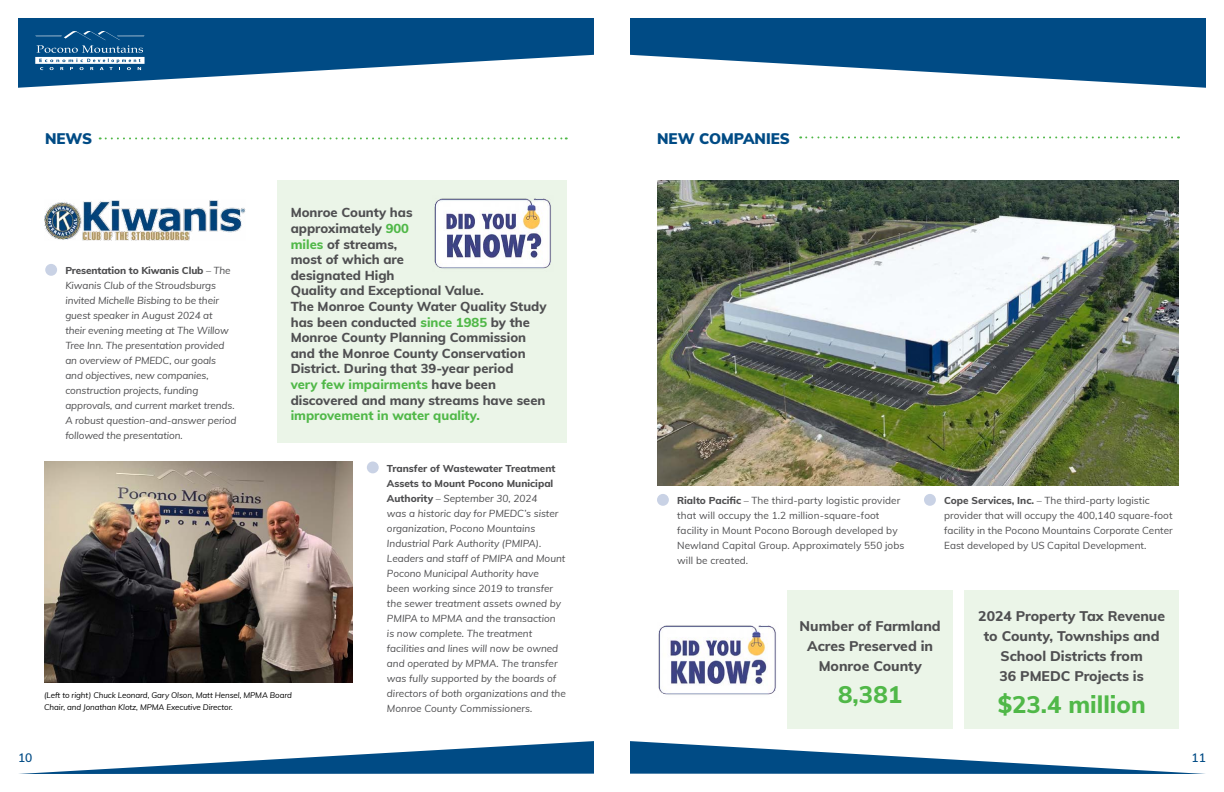
<style>
.page{position:relative;width:1224px;height:792px;background:#fff}
.page>*{position:absolute;margin:0;border:0;box-sizing:border-box;transform-origin:0 0}
.t1{font:800 24px "Muli";color:#50b848}
.t2{font:900 15px "Muli";color:#004b85}
.t3{font:800 14px/20px "Muli";color:#4f4f51;text-align:center}
.t4{font:800 13px/15.6px "Muli";color:#4f4f51}
.t5{font:800 13px "Muli";color:#50b848}
.t6{font:600 12px "Muli";color:#004b85}
.t7{font:italic 10px/15px "Muli";letter-spacing:-.005em;color:#4d4d4f}
.t8{font:10px/15px "Muli";color:#4f4f51}
.t9{font:italic 8px/12px "Muli";letter-spacing:-.01em;color:#000}
.s1{font-weight:800;font-style:normal}
.s2{color:#50b848}
.s3{font-weight:800}
</style>
<div class="page">
<svg style="left:18px;top:18px;width:576px;height:70px;fill:#004b85"></svg>
<svg style="left:630px;top:18px;width:576px;height:70px;fill:#004b85"></svg>
<svg style="left:35px;top:30px;width:110px;height:40px"></svg>
<svg style="left:19px;top:741px;width:575px;height:33px"></svg>
<svg style="left:630px;top:741px;width:575px;height:33px"></svg>
<div style="left:277px;top:180px;width:290px;height:263px;background:#ebf5e8"></div>
<svg style="left:800px;top:136px;width:379px;height:2px"></svg>
<img style="left:44px;top:200px;width:201px;height:40px">
<img style="left:44px;top:461px;width:308px;height:222px">
<img style="left:657px;top:180px;width:522px;height:306px">
<div style="left:788px;top:591px;width:165px;height:138px;background:#ebf5e8"></div>
<div style="left:964px;top:591px;width:215px;height:138px;background:#ebf5e8"></div>
<svg style="left:100px;top:137px;width:467px;height:2px"></svg>
<div style="left:45px;top:264px;width:12px;height:12px;background:#c9d2e5;border-radius:50%"></div>
<div style="left:367px;top:461px;width:12px;height:12px;background:#c9d2e5;border-radius:50%"></div>
<div style="left:657px;top:494px;width:12px;height:12px;background:#c9d2e5;border-radius:50%"></div>
<div style="left:924px;top:494px;width:12px;height:12px;background:#c9d2e5;border-radius:50%"></div>
<img style="left:434px;top:198px;width:117px;height:71px">
<img style="left:658px;top:625px;width:118px;height:70px">
<h2 class="t2" style="left:45px;top:128px;width:49px">NEWS</h2>
<p class="t7" style="left:65px;top:262px;width:173px"><span class="s1">Presentation to Kiwanis Club</span> – The Kiwanis Club of the Stroudsburgs invited Michelle Bisbing to be their guest speaker in August 2024 at<br>their evening meeting at The Willow Tree Inn. The presentation provided an overview of PMEDC, our goals<br>and objectives, new companies, construction projects, funding approvals, and current market trends.<br>A robust question-and-answer period followed the presentation.</p>
<p class="t4" style="left:291px;top:204px;width:257px">Monroe County has<br>approximately <span class="s2">900<br>miles</span> of streams,<br>most of which are<br>designated High<br>Quality and Exceptional Value.<br>The Monroe County Water Quality Study has been conducted <span class="s2">since 1985</span> by the<br>Monroe County Planning Commission and the Monroe County Conservation<br>District. During that 39-year period<br><span class="s2">very few impairments</span> have been discovered and many streams have seen</p>
<h3 class="t5" style="left:291px;top:406px;width:191px">improvement in water quality.</h3>
<p class="t9" style="left:44px;top:689px;width:249px">(Left to right) Chuck Leonard, Gary Olson, Matt Hensel, MPMA Board<br>Chair, and Jonathan Klotz, MPMA Executive Director.</p>
<p class="t7" style="left:387px;top:460px;width:180px"><span class="s1">Transfer of Wastewater Treatment Assets to Mount Pocono Municipal Authority</span> – September 30, 2024<br>was a historic day for PMEDC’s sister organization, Pocono Mountains Industrial Park Authority (PMIPA).<br>Leaders and staff of PMIPA and Mount Pocono Municipal Authority have<br>been working since 2019 to transfer the sewer treatment assets owned by PMIPA to MPMA and the transaction<br>is now complete. The treatment facilities and lines will now be owned and operated by MPMA. The transfer was fully supported by the boards of directors of both organizations and the Monroe County Commissioners.</p>
<h2 class="t2" style="left:657px;top:128px;width:134px">NEW COMPANIES</h2>
<p class="t8" style="left:677px;top:492px;width:229px"><span class="s3">Rialto Pacific</span> – The third-party logistic provider that will occupy the 1.2 million-square-foot facility in Mount Pocono Borough developed by Newland Capital Group. Approximately 550 jobs will be created.</p>
<p class="t8" style="left:944px;top:492px;width:230px"><span class="s3">Cope Services, Inc.</span> – The third-party logistic provider that will occupy the 400,140 square-foot facility in the Pocono Mountains Corporate Center East developed by US Capital Development.</p>
<h3 class="t3" style="left:800px;top:615px;width:143px">Number of Farmland<br>Acres Preserved in<br>Monroe County</h3>
<h1 class="t1" style="left:838px;top:677px;width:65px">8,381</h1>
<h3 class="t3" style="left:978px;top:605px;width:188px">2024 Property Tax Revenue to County, Townships and<br>School Districts from<br>36 PMEDC Projects is</h3>
<h1 class="t1" style="left:998px;top:687px;width:150px">$23.4 million</h1>
<p class="t6" style="left:18px;top:749px;width:16px">10</p>
<p class="t6" style="left:1192px;top:749px;width:16px">11</p>
</div>
